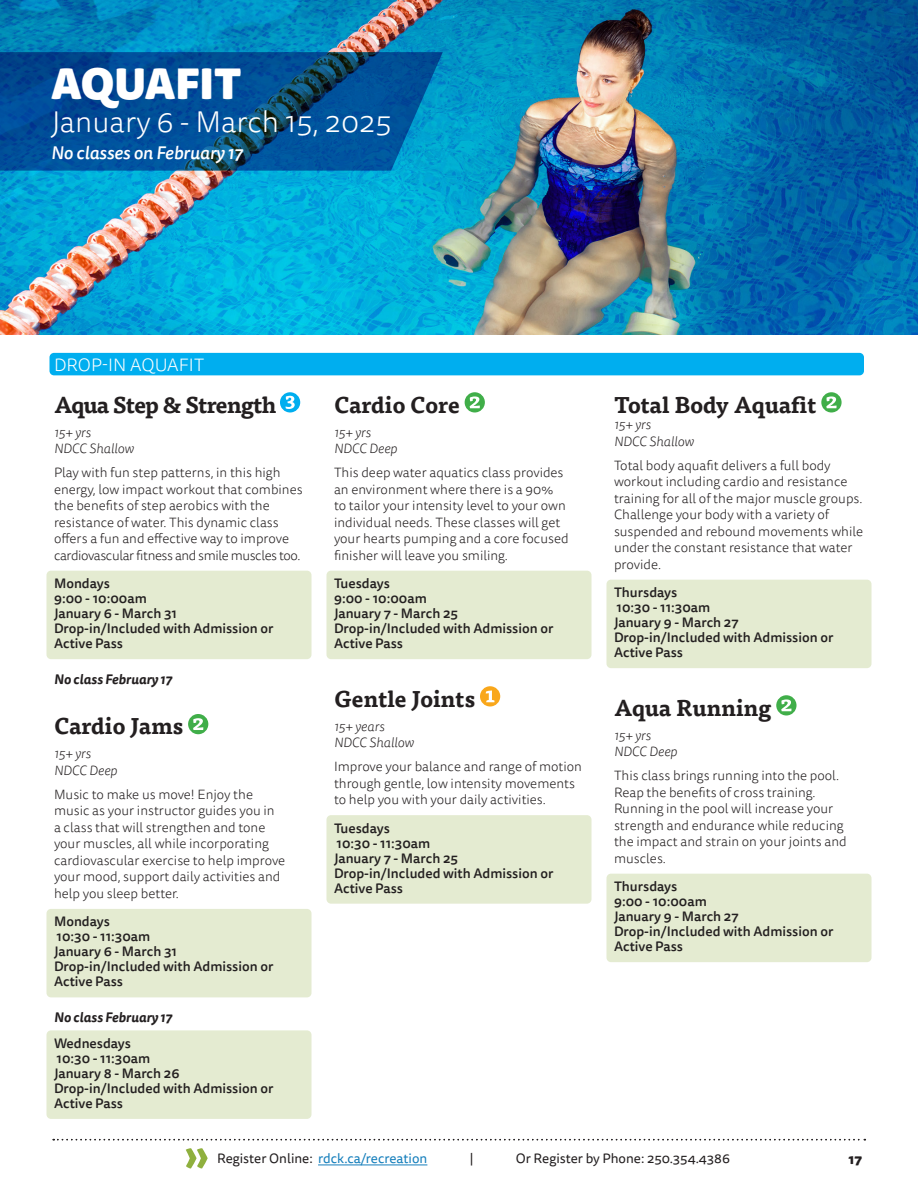
<style>
.page{position:relative;width:918px;height:1188px;background:#fff}
.page>*{position:absolute;margin:0;border:0;box-sizing:border-box;transform-origin:0 0}
.heading_24{font:900 42px "Tisa Sans Pro";color:#fff}
.heading_24-2{font:300 30px "Tisa Sans Pro";color:#fff}
.LG_Program_Title{font:700 22.5px "Tisa Pro";color:#231f20}
.LG_Program_Title-2{font:700 22.5px "Tisa Pro";letter-spacing:-.03em;color:#231f20}
.heading_24-3{font:italic 500 18px "Tisa Sans Pro";color:#fff}
.LG_Section_aquatic{font:300 18px "Tisa Sans Pro";letter-spacing:.01em;color:#fff}
.LG_Program_Description{font:300 13.5px/16.5px "Tisa Sans Pro";color:#231f20}
.Details_Adult{font:500 13.5px/15px "Tisa Sans Pro";color:#231f20}
.LG_age_location_instructor{font:italic 300 13.5px/16.5px "Tisa Sans Pro";color:#231f20}
.no_class{font:italic 700 13.5px "Tisa Sans Pro";color:#231f20}
.t1{font:13.5px "Tisa Sans Pro";color:#167fbc}
.t2{font:13.5px "Tisa Sans Pro";color:#231f20}
.t3{font:800 13.5px "Tisa Sans Pro";color:#231f20}
.s1{color:#231f20}
</style>
<div class="page">
<hr style="left:318px;top:1164px;width:109px;height:1px;background:#167fbc">
<svg style="left:186px;top:1148px;width:22px;height:21px"></svg>
<img style="left:0;top:0;width:918px;height:335px">
<div style="left:50px;top:353px;width:814px;height:22px;background:#00aeef;border-radius:4px"></div>
<div style="left:46px;top:571px;width:266px;height:88px;background:#e4ebd1;border-radius:4px"></div>
<div style="left:46px;top:909px;width:266px;height:88px;background:#e4ebd1;border-radius:4px"></div>
<div style="left:46px;top:1030px;width:266px;height:89px;background:#e4ebd1;border-radius:4px"></div>
<div style="left:280px;top:392px;width:20px;height:20px;background:#00aeef;border-radius:50%"></div>
<svg style="left:286px;top:396px;width:9px;height:13px"></svg>
<div style="left:188px;top:714px;width:20px;height:20px;background:#40ae49;border-radius:50%"></div>
<svg style="left:193px;top:718px;width:10px;height:12px"></svg>
<div style="left:327px;top:571px;width:265px;height:88px;background:#e4ebd1;border-radius:4px"></div>
<div style="left:327px;top:815px;width:265px;height:89px;background:#e4ebd1;border-radius:4px"></div>
<svg style="left:465px;top:392px;width:20px;height:20px"></svg>
<svg style="left:470px;top:396px;width:10px;height:12px"></svg>
<div style="left:480px;top:686px;width:20px;height:20px;background:#f9a71b;border-radius:50%"></div>
<svg style="left:486px;top:690px;width:8px;height:12px"></svg>
<div style="left:606px;top:580px;width:266px;height:88px;background:#e4ebd1;border-radius:4px"></div>
<div style="left:606px;top:874px;width:266px;height:88px;background:#e4ebd1;border-radius:4px"></div>
<svg style="left:821px;top:392px;width:21px;height:20px"></svg>
<svg style="left:826px;top:396px;width:11px;height:12px"></svg>
<svg style="left:776px;top:695px;width:21px;height:21px"></svg>
<svg style="left:781px;top:699px;width:10px;height:12px"></svg>
<svg style="left:53px;top:1139px;width:812px;height:1px"></svg>
<svg style="left:0;top:52px;width:443px;height:119px;fill:#005099"></svg>
<p class="heading_24" style="left:51px;top:50px;width:192px">AQUAFIT</p>
<p class="heading_24-2" style="left:51px;top:102px;width:342px">January 6 - March 15, 2025</p>
<p class="heading_24-3" style="left:51px;top:140px;width:193px">No classes on February 17</p>
<p class="LG_Section_aquatic" style="left:54px;top:353px;width:152px">DROP-IN AQUAFIT</p>
<p class="LG_Program_Title-2" style="left:54px;top:386px;width:224px">Aqua Step &amp; Strength</p>
<p class="LG_age_location_instructor" style="left:54px;top:424px;width:81px">15+ yrs<br>NDCC Shallow</p>
<p class="LG_Program_Description" style="left:54px;top:465px;width:250px">Play with fun step patterns, in this high energy, low impact workout that combines the benefits of step aerobics with the resistance of water. This dynamic class offers a fun and effective way to improve cardiovascular fitness and smile muscles too.</p>
<p class="Details_Adult" style="left:54px;top:576px;width:221px">Mondays<br>9:00 - 10:00am<br>January 6 - March 31<br>Drop-in/Included with Admission or<br>Active Pass</p>
<p class="no_class" style="left:54px;top:669px;width:120px">No class February 17</p>
<p class="LG_Program_Title" style="left:54px;top:708px;width:131px">Cardio Jams</p>
<p class="LG_age_location_instructor" style="left:54px;top:746px;width:65px">15+ yrs<br>NDCC Deep</p>
<p class="LG_Program_Description" style="left:54px;top:786px;width:233px">Music to make us move! Enjoy the music as your instructor guides you in<br>a class that will strengthen and tone your muscles, all while incorporating cardiovascular exercise to help improve your mood, support daily activities and help you sleep better.</p>
<p class="Details_Adult" style="left:54px;top:914px;width:221px">Mondays<br>10:30 - 11:30am<br>January 6 - March 31<br>Drop-in/Included with Admission or<br>Active Pass</p>
<p class="no_class" style="left:54px;top:1007px;width:120px">No class February 17</p>
<p class="Details_Adult" style="left:54px;top:1036px;width:221px">Wednesdays<br>10:30 - 11:30am<br>January 8 - March 26<br>Drop-in/Included with Admission or<br>Active Pass</p>
<p class="LG_Program_Title" style="left:334px;top:386px;width:127px">Cardio Core</p>
<p class="LG_age_location_instructor" style="left:334px;top:424px;width:65px">15+ yrs<br>NDCC Deep</p>
<p class="LG_Program_Description" style="left:334px;top:465px;width:236px">This deep water aquatics class provides an environment where there is a 90% to tailor your intensity level to your own individual needs. These classes will get your hearts pumping and a core focused finisher will leave you smiling.</p>
<p class="Details_Adult" style="left:334px;top:576px;width:221px">Tuesdays<br>9:00 - 10:00am<br>January 7 - March 25<br>Drop-in/Included with Admission or<br>Active Pass</p>
<p class="LG_Program_Title" style="left:334px;top:680px;width:143px">Gentle Joints</p>
<p class="LG_age_location_instructor" style="left:334px;top:718px;width:81px">15+ years<br>NDCC Shallow</p>
<p class="LG_Program_Description" style="left:334px;top:759px;width:250px">Improve your balance and range of motion through gentle, low intensity movements to help you with your daily activities.</p>
<p class="Details_Adult" style="left:334px;top:821px;width:221px">Tuesdays<br>10:30 - 11:30am<br>January 7 - March 25<br>Drop-in/Included with Admission or<br>Active Pass</p>
<p class="LG_Program_Title" style="left:614px;top:386px;width:204px">Total Body Aquafit</p>
<p class="LG_age_location_instructor" style="left:614px;top:417px;width:81px">15+ yrs<br>NDCC Shallow</p>
<p class="LG_Program_Description" style="left:614px;top:457px;width:251px">Total body aquafit delivers a full body workout including cardio and resistance training for all of the major muscle groups.<br>Challenge your body with a variety of suspended and rebound movements while under the constant resistance that water provide.</p>
<p class="Details_Adult" style="left:614px;top:585px;width:221px">Thursdays<br>10:30 - 11:30am<br>January 9 - March 27<br>Drop-in/Included with Admission or<br>Active Pass</p>
<p class="LG_Program_Title" style="left:614px;top:689px;width:159px">Aqua Running</p>
<p class="LG_age_location_instructor" style="left:614px;top:727px;width:65px">15+ yrs<br>NDCC Deep</p>
<p class="LG_Program_Description" style="left:614px;top:768px;width:234px">This class brings running into the pool.<br>Reap the benefits of cross training.<br>Running in the pool will increase your strength and endurance while reducing the impact and strain on your joints and muscles.</p>
<p class="Details_Adult" style="left:614px;top:879px;width:221px">Thursdays<br>9:00 - 10:00am<br>January 9 - March 27<br>Drop-in/Included with Admission or<br>Active Pass</p>
<p class="t1" style="left:217px;top:1149px;width:212px"><span class="s1">Register Online:</span> rdck.ca/recreation</p>
<p class="t2" style="left:470px;top:1149px;width:5px">|</p>
<p class="t2" style="left:516px;top:1149px;width:216px">Or Register by Phone: 250.354.4386</p>
<p class="t3" style="left:849px;top:1149px;width:15px">17</p>
</div>
